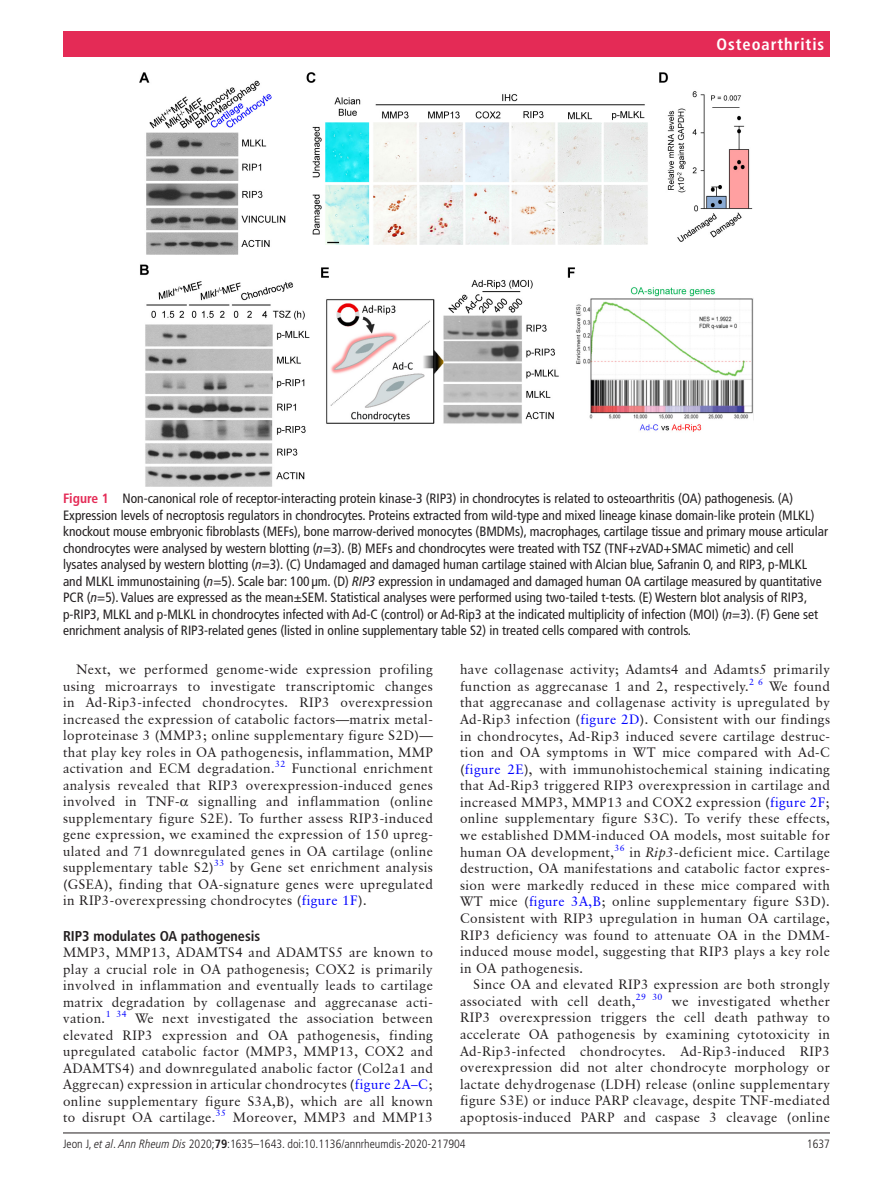
<style>
.page{position:relative;width:893px;height:1191px;background:#fff}
.page>*{position:absolute;margin:0;border:0;box-sizing:border-box;transform-origin:0 0}
.t1{font:700 condensed 16.5px "Frutiger LT Pro";letter-spacing:.055em;color:#fff}
.t2{font:700 condensed 14.25px "Frutiger LT Pro";color:#231f20}
.t3{font:13.5px/16.5px "Classical Garamond BT";letter-spacing:.03em;color:#231f20;text-align:justify}
.t4{font:condensed 13.5px/16.5px "Frutiger LT Pro";color:#231f20}
.t5{font:300 condensed 12px "Frutiger LT Pro";color:#231f20}
.t6{font:9px "Classical Garamond BT";color:#00f}
.s1{font-weight:700;color:#e42b56}
.s2{font-style:italic}
.s3{color:#00f}
.s4{font-weight:700}
</style>
<div class="page">
<hr style="left:63px;top:1132px;width:767px;height:1px;background:#231f20">
<div style="left:63px;top:31px;width:767px;height:25px;background:#e42b56"></div>
<img style="left:140px;top:72px;width:613px;height:415px">
<p class="t1" style="left:717px;top:34px;width:109px">Osteoarthritis</p>
<p class="t4" style="left:63px;top:490px;width:766px"><span class="s1">Figure 1</span> Non-canonical role of receptor-interacting protein kinase-3 (RIP3) in chondrocytes is related to osteoarthritis (OA) pathogenesis. (A)<br>Expression levels of necroptosis regulators in chondrocytes. Proteins extracted from wild-type and mixed lineage kinase domain-like protein (MLKL) knockout mouse embryonic fibroblasts (MEFs), bone marrow-derived monocytes (BMDMs), macrophages, cartilage tissue and primary mouse articular chondrocytes were analysed by western blotting (<span class="s2">n</span>=3). (B) MEFs and chondrocytes were treated with TSZ (TNF+zVAD+SMAC mimetic) and cell lysates analysed by western blotting (<span class="s2">n</span>=3). (C) Undamaged and damaged human cartilage stained with Alcian blue, Safranin O, and RIP3, p-MLKL and MLKL immunostaining (<span class="s2">n</span>=5). Scale bar: 100 µm. (D) <span class="s2">RIP3</span> expression in undamaged and damaged human OA cartilage measured by quantitative PCR (<span class="s2">n</span>=5). Values are expressed as the mean±SEM. Statistical analyses were performed using two-tailed t-tests. (E) Western blot analysis of RIP3, p-RIP3, MLKL and p-MLKL in chondrocytes infected with Ad-C (control) or Ad-Rip3 at the indicated multiplicity of infection (MOI) (<span class="s2">n</span>=3). (F) Gene set enrichment analysis of RIP3-related genes (listed in online supplementary table S2) in treated cells compared with controls.</p>
<p class="t3" style="left:63px;top:661px;width:371px;text-indent:14px">Next, we performed genome-wide expression profiling using microarrays to investigate transcriptomic changes in Ad-Rip3-infected chondrocytes. RIP3 overexpression increased the expression of catabolic factors—matrix metal&shy;loproteinase 3 (MMP3; online supplementary figure S2D)— that play key roles in OA pathogenesis, inflammation, MMP activation and ECM degradation.<sup>32</sup> Functional enrichment analysis revealed that RIP3 overexpression-induced genes involved in TNF-</p>
<p class="t3" style="left:63px;top:793px;width:371px;text-indent:135px">signalling and inflammation (online supplementary figure S2E). To further assess RIP3-induced gene expression, we examined the expression of 150 upreg&shy;ulated and 71 downregulated genes in OA cartilage (online supplementary table S2)<sup>33</sup> by Gene set enrichment analysis (GSEA), finding that OA-signature genes were upregulated in RIP3-overexpressing chondrocytes (<span class="s3">figure 1F</span>).</p>
<p class="t2" style="left:63px;top:927px;width:199px">RIP3 modulates OA pathogenesis</p>
<p class="t3" style="left:63px;top:944px;width:371px">MMP3, MMP13, ADAMTS4 and ADAMTS5 are known to play a crucial role in OA pathogenesis; COX2 is primarily involved in inflammation and eventually leads to cartilage matrix degradation by collagenase and aggrecanase acti&shy;vation.<sup>1</sup> <sup>34</sup> We next investigated the association between elevated RIP3 expression and OA pathogenesis, finding upregulated catabolic factor (MMP3, MMP13, COX2 and ADAMTS4) and downregulated anabolic factor (Col2a1 and Aggrecan) expression in articular chondrocytes (<span class="s3">figure 2A–C</span>; online supplementary figure S3A,B), which are all known to disrupt OA cartilage.<sup>35</sup> Moreover, MMP3 and MMP13</p>
<p class="t3" style="left:460px;top:661px;width:371px">have collagenase activity; Adamts4 and Adamts5 primarily function as aggrecanase 1 and 2, respectively.<sup>2</sup> <sup>6</sup> We found that aggrecanase and collagenase activity is upregulated by Ad-Rip3 infection (<span class="s3">figure 2D</span>). Consistent with our findings in chondrocytes, Ad-Rip3 induced severe cartilage destruc&shy;tion and OA symptoms in WT mice compared with Ad-C (<span class="s3">figure 2E</span>), with immunohistochemical staining indicating that Ad-Rip3 triggered RIP3 overexpression in cartilage and increased MMP3, MMP13 and COX2 expression (<span class="s3">figure 2F</span>; online supplementary figure S3C). To verify these effects, we established DMM-induced OA models, most suitable for human OA development,</p>
<p class="t6" style="left:615px;top:842px;width:12px">36</p>
<p class="t3" style="left:460px;top:843px;width:371px;text-indent:169px">in <span class="s2">Rip3</span>-deficient mice. Cartilage destruction, OA manifestations and catabolic factor expres&shy;sion were markedly reduced in these mice compared with WT mice (<span class="s3">figure 3A,B</span>; online supplementary figure S3D).<br>Consistent with RIP3 upregulation in human OA cartilage, RIP3 deficiency was found to attenuate OA in the DMM&shy;induced mouse model, suggesting that RIP3 plays a key role in OA pathogenesis.</p>
<p class="t3" style="left:460px;top:976px;width:371px;text-indent:14px">Since OA and elevated RIP3 expression are both strongly associated with cell death,<sup>29</sup> <sup>30</sup> we investigated whether RIP3 overexpression triggers the cell death pathway to accelerate OA pathogenesis by examining cytotoxicity in Ad-Rip3-infected chondrocytes. Ad-Rip3-induced RIP3 overexpression did not alter chondrocyte morphology or lactate dehydrogenase (LDH) release (online supplementary figure S3E) or induce PARP cleavage, despite TNF-mediated apoptosis-induced PARP and caspase 3 cleavage (online</p>
<p class="t5" style="left:63px;top:1136px;width:404px">Jeon J, <span class="s2">et al</span>. <span class="s2">Ann Rheum Dis</span> 2020;<span class="s4">79</span>:1635–1643. doi:10.1136/annrheumdis-2020-217904</p>
<p class="t5" style="left:807px;top:1136px;width:25px">1637</p>
</div>
